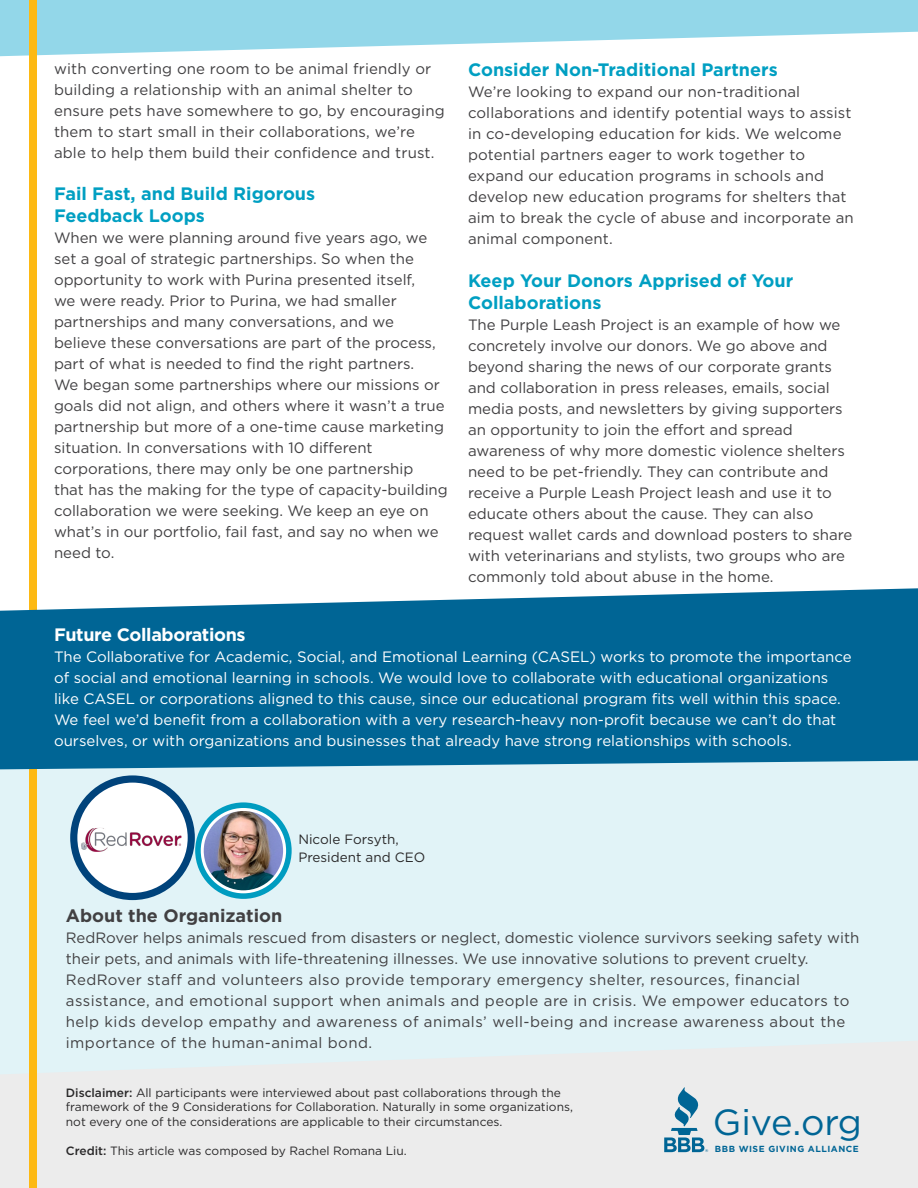
<style>
.page{position:relative;width:918px;height:1188px;background:#fff}
.page>*{position:absolute;margin:0;border:0;box-sizing:border-box;transform-origin:0 0}
.t1{font:36.3px "Gotham";letter-spacing:-.005em;color:#006595}
.t2{font:700 18px/21.6px "Gotham";color:#009fc2}
.t3{font:700 18px "Gotham";color:#414042}
.t4{font:700 18px "Gotham";letter-spacing:-.02em;color:#fff}
.t5{font:15px/21px "Gotham";color:#414042}
.t6{font:15px/21px "Gotham";letter-spacing:.02em;color:#414042}
.t7{font:15px/21px "Gotham";color:#fff}
.t8{font:13.5px/18px "Gotham";color:#292829}
.t9{font:12px/14.4px "Gotham";color:#292829}
.t10{font:700 8.85px "Gotham";letter-spacing:.055em;color:#006595}
.t11{font:8.25px "Gotham";color:#006595}
.s1{font-weight:500}
</style>
<div class="page">
<svg style="left:0;top:0;width:918px;height:56px;fill:#93d7e9"></svg>
<div style="left:0;top:769px;width:918px;height:272px;background:#e1f3f7"></div>
<svg style="left:70px;top:775px;width:125px;height:125px;background:#245d8d"></svg>
<div style="left:79px;top:784px;width:107px;height:107px;background:#fff;border-radius:50%"></div>
<img style="left:81px;top:828px;width:100px;height:24px">
<div style="left:77px;top:783px;width:111px;height:110px;border:3px solid #fff;border-radius:50%"></div>
<svg style="left:195px;top:802px;width:97px;height:97px;background:#22a9c8"></svg>
<img style="left:202px;top:809px;width:83px;height:83px;border-radius:41px">
<div style="left:201px;top:808px;width:85px;height:85px;border:3px solid #fff;border-radius:50%"></div>
<svg style="left:0;top:1041px;width:918px;height:147px;background:#eaeced"></svg>
<svg style="left:664px;top:1087px;width:40px;height:65px;background:#94b9cb"></svg>
<div style="left:29px;top:0;width:8px;height:1188px;background:#fdb913"></div>
<svg style="left:0;top:588px;width:918px;height:181px;background:#15719d"></svg>
<p class="t5" style="left:54px;top:58px;width:392px">with converting one room to be animal friendly or building a relationship with an animal shelter to ensure pets have somewhere to go, by encouraging them to start small in their collaborations, we’re able to help them build their confidence and trust.</p>
<p class="t2" style="left:54px;top:183px;width:263px">Fail Fast, and Build Rigorous<br>Feedback Loops</p>
<p class="t5" style="left:54px;top:227px;width:395px">When we were planning around five years ago, we set a goal of strategic partnerships. So when the opportunity to work with Purina presented itself,<br>we were ready. Prior to Purina, we had smaller partnerships and many conversations, and we believe these conversations are part of the process, part of what is needed to find the right partners.<br>We began some partnerships where our missions or goals did not align, and others where it wasn’t a true partnership but more of a one-time cause marketing situation. In conversations with 10 different corporations, there may only be one partnership<br>that has the making for the type of capacity-building collaboration we were seeking. We keep an eye on what’s in our portfolio, fail fast, and say no when we need to.</p>
<p class="t2" style="left:468px;top:59px;width:311px">Consider Non-Traditional Partners</p>
<p class="t5" style="left:468px;top:81px;width:387px">We’re looking to expand our non-traditional collaborations and identify potential ways to assist in co-developing education for kids. We welcome potential partners eager to work together to expand our education programs in schools and develop new education programs for shelters that aim to break the cycle of abuse and incorporate an animal component.</p>
<p class="t2" style="left:468px;top:270px;width:327px">Keep Your Donors Apprised of Your<br>Collaborations</p>
<p class="t5" style="left:468px;top:314px;width:386px">The Purple Leash Project is an example of how we concretely involve our donors. We go above and beyond sharing the news of our corporate grants and collaboration in press releases, emails, social media posts, and newsletters by giving supporters an opportunity to join the effort and spread awareness of why more domestic violence shelters need to be pet-friendly. They can contribute and receive a Purple Leash Project leash and use it to educate others about the cause. They can also request wallet cards and download posters to share with veterinarians and stylists, two groups who are commonly told about abuse in the home.</p>
<p class="t4" style="left:54px;top:623px;width:193px">Future Collaborations</p>
<p class="t7" style="left:54px;top:646px;width:799px">The Collaborative for Academic, Social, and Emotional Learning (CASEL) works to promote the importance of social and emotional learning in schools. We would love to collaborate with educational organizations like CASEL or corporations aligned to this cause, since our educational program fits well within this space.<br>We feel we’d benefit from a collaboration with a very research-heavy non-profit because we can’t do that ourselves, or with organizations and businesses that already have strong relationships with schools.</p>
<p class="t8" style="left:298px;top:830px;width:128px">Nicole Forsyth,<br>President and CEO</p>
<p class="t3" style="left:66px;top:904px;width:218px">About the Organization</p>
<p class="t6" style="left:66px;top:927px;width:795px">RedRover helps animals rescued from disasters or neglect, domestic violence survivors seeking safety with their pets, and animals with life-threatening illnesses. We use innovative solutions to prevent cruelty.<br>RedRover staff and volunteers also provide temporary emergency shelter, resources, financial assistance, and emotional support when animals and people are in crisis. We empower educators to help kids develop empathy and awareness of animals’ well-being and increase awareness about the importance of the human-animal bond.</p>
<p class="t9" style="left:66px;top:1085px;width:509px"><span class="s1">Disclaimer:</span> All participants were interviewed about past collaborations through the framework of the 9 Considerations for Collaboration. Naturally in some organizations, not every one of the considerations are applicable to their circumstances.</p>
<p class="t9" style="left:66px;top:1143px;width:342px"><span class="s1">Credit:</span> This article was composed by Rachel Romana Liu.</p>
<h1 class="t1" style="left:713px;top:1098px;width:151px">Give.org</h1>
<p class="t10" style="left:715px;top:1143px;width:145px">BBB WISE GIVING ALLIANCE</p>
<p class="t11" style="left:705px;top:1147px;width:5px">®</p>
</div>
